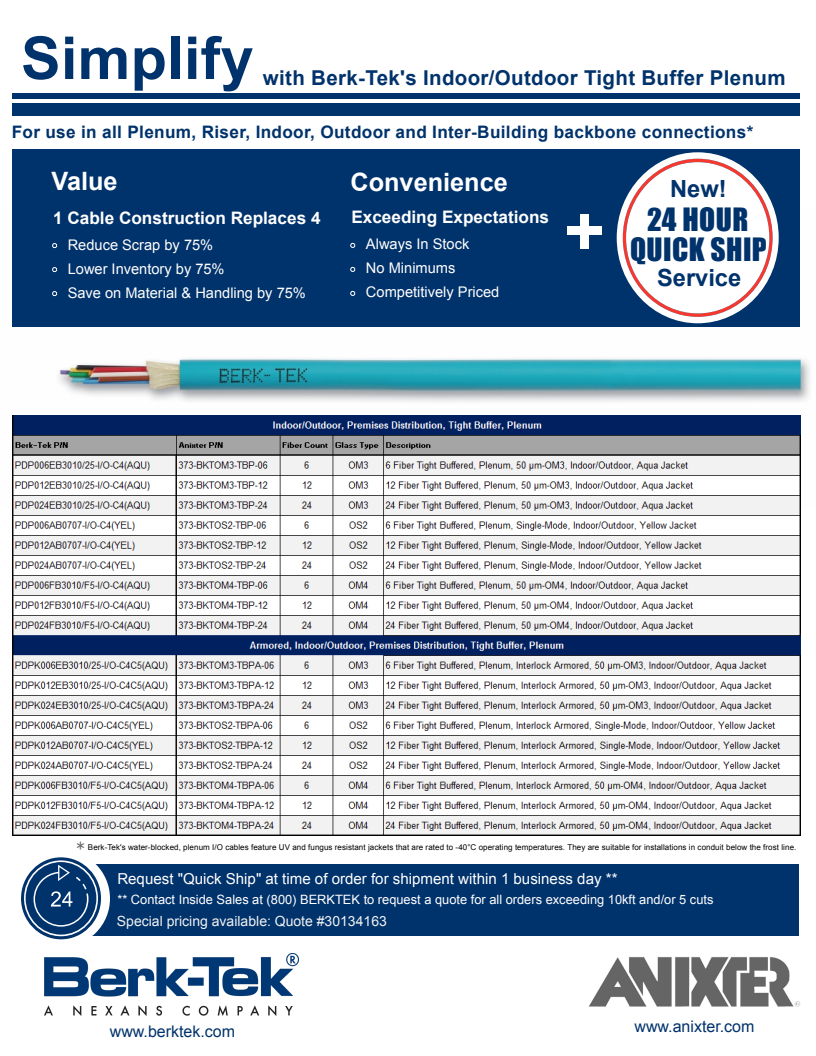
<style>
.page{position:relative;width:816px;height:1056px;background:#fff}
.page>*{position:absolute;margin:0;border:0;box-sizing:border-box;transform-origin:0 0}
.t1{font:700 59.2px "Arial";letter-spacing:.005em;color:#00326b}
.t2{font:29.5px "Impact";letter-spacing:.015em;color:#00326b}
.t3{font:700 25.3px "Arial";color:#fff}
.t4{font:24px "Lato";color:#666}
.t5{font:700 23.7px "Arial";color:#00326b}
.t6{font:700 20.5px "Arial";letter-spacing:.015em;color:#00326b}
.t7{font:700 17.2px "Arial";letter-spacing:.02em;color:#00326b}
.t8{font:700 17.2px "Arial";color:#fff}
.t9{font:16px "Arial";color:#00326b}
.t10{font:15.1px "Arial";color:#fff}
.t11{font:14.6px/24px "Arial";color:#fff}
.t12{font:14px "Arial";color:#f2f2f2}
.t13{font:12.9px "Arial";color:#fff}
.t14{font:8px "Arial";letter-spacing:.01em;color:#000}
</style>
<div class="page">
<div style="left:33px;top:864px;width:766px;height:72px;background:#00326b"></div>
<img style="left:12px;top:358px;width:798px;height:151px">
<img style="left:44px;top:954px;width:254px;height:62px">
<svg style="left:21px;top:857px;width:89px;height:83px"></svg>
<div style="left:12px;top:93px;width:788px;height:234px;background:#00326b"></div>
<div style="left:580px;top:214px;width:9px;height:34px;background:#fff"></div>
<div style="left:568px;top:226px;width:34px;height:9px;background:#fff"></div>
<svg style="left:617px;top:152px;width:162px;height:171px"></svg>
<svg style="left:52px;top:243px;width:5px;height:5px"></svg>
<svg style="left:52px;top:267px;width:5px;height:5px"></svg>
<svg style="left:52px;top:291px;width:5px;height:5px"></svg>
<hr style="left:618px;top:99px;width:186px;height:4px;background:#fff">
<div style="left:618px;top:116px;width:186px;height:27px;background:#fff"></div>
<hr style="left:432px;top:99px;width:186px;height:4px;background:#fff">
<div style="left:432px;top:116px;width:186px;height:27px;background:#fff"></div>
<hr style="left:246px;top:99px;width:186px;height:4px;background:#fff">
<div style="left:246px;top:116px;width:186px;height:27px;background:#fff"></div>
<hr style="left:60px;top:99px;width:186px;height:4px;background:#fff">
<div style="left:59px;top:116px;width:187px;height:27px;background:#fff"></div>
<hr style="left:11px;top:99px;width:49px;height:4px;background:#fff">
<div style="left:11px;top:116px;width:49px;height:27px;background:#fff"></div>
<svg style="left:350px;top:243px;width:5px;height:5px"></svg>
<svg style="left:350px;top:267px;width:5px;height:5px"></svg>
<svg style="left:350px;top:291px;width:5px;height:5px"></svg>
<div style="left:12px;top:138px;width:789px;height:11px;background:#fff"></div>
<img style="left:13px;top:416px;width:788px;height:420px">
<img style="left:588px;top:957px;width:213px;height:50px">
<h1 class="t1" style="left:21px;top:25px;width:234px">Simplify</h1>
<h3 class="t6" style="left:263px;top:67px;width:524px">with Berk-Tek's Indoor/Outdoor Tight Buffer Plenum</h3>
<h3 class="t7" style="left:12px;top:122px;width:743px">For use in all Plenum, Riser, Indoor, Outdoor and Inter-Building backbone connections*</h3>
<h3 class="t3" style="left:52px;top:167px;width:68px">Value</h3>
<h3 class="t8" style="left:53px;top:208px;width:269px">1 Cable Construction Replaces 4</h3>
<h3 class="t11" style="left:68px;top:233px;width:240px">Reduce Scrap by 75%<br>Lower Inventory by 75%<br>Save on Material &amp; Handling by 75%</h3>
<h3 class="t3" style="left:351px;top:168px;width:159px">Convenience</h3>
<h3 class="t8" style="left:351px;top:208px;width:199px">Exceeding Expectations</h3>
<h3 class="t11" style="left:366px;top:232px;width:135px">Always In Stock<br>No Minimums<br>Competitively Priced</h3>
<h3 class="t5" style="left:670px;top:175px;width:58px">New!</h3>
<h2 class="t2" style="left:647px;top:196px;width:103px">24 HOUR</h2>
<h3 class="t5" style="left:657px;top:264px;width:86px">Service</h3>
<h2 class="t2" style="left:630px;top:227px;width:138px">QUICK SHIP</h2>
<h3 class="t4" style="left:76px;top:838px;width:11px">*</h3>
<p class="t14" style="left:88px;top:843px;width:710px">Berk-Tek's water-blocked, plenum I/O cables feature UV and fungus resistant jackets that are rated to -40°C operating temperatures. They are suitable for installations in conduit below the frost line.</p>
<h3 class="t10" style="left:117px;top:870px;width:502px">Request "Quick Ship" at time of order for shipment within 1 business day **</h3>
<h3 class="t13" style="left:117px;top:892px;width:598px">** Contact Inside Sales at (800) BERKTEK to request a quote for all orders exceeding 10kft and/or 5 cuts</h3>
<h3 class="t12" style="left:117px;top:913px;width:271px">Special pricing available: Quote #30134163</h3>
<h3 class="t9" style="left:110px;top:1023px;width:127px">www.berktek.com</h3>
<h3 class="t9" style="left:634px;top:1018px;width:122px">www.anixter.com</h3>
</div>
